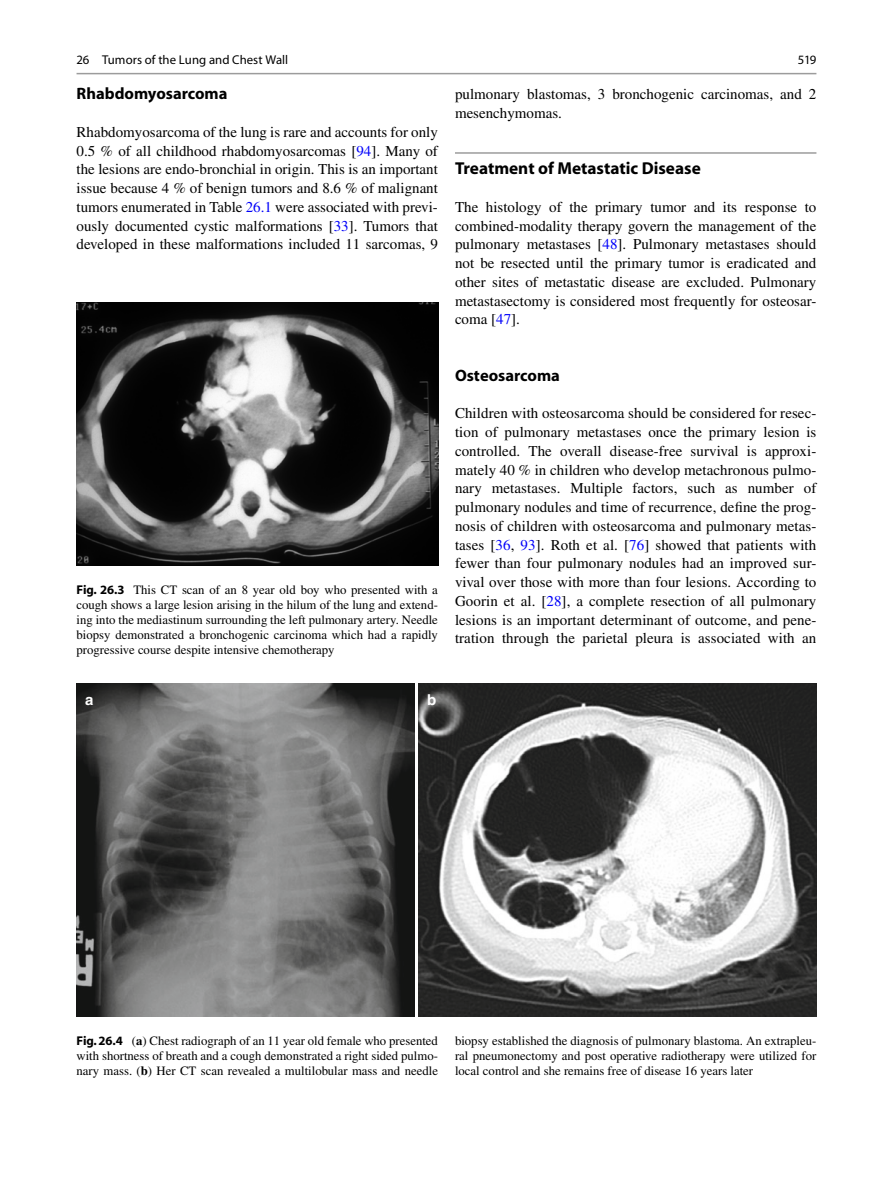
<style>
.page{position:relative;width:893px;height:1187px;background:#fff}
.page>*{position:absolute;margin:0;border:0;box-sizing:border-box;transform-origin:0 0}
.t1{font:700 17.25px "Wysytr Myriad";color:#000}
.t2{font:700 16.5px "Wysytr Myriad";color:#000}
.t3{font:15px/18.8px "Fwbnsp Times";color:#000;text-align:justify}
.t4{font:700 15px "Pspjbs Helvetica";color:#fff}
.t5{font:12.75px/15px "Fwbnsp Times";color:#000;text-align:justify}
.t6{font:12.75px "Lkylbm Myriad";letter-spacing:.005em;color:#000}
.s1{color:#0000fa}
.s2{font-family:"Wysytr Myriad";font-weight:700}
.s3{font-family:"Sqcghp Times";font-weight:700}
</style>
<div class="page">
<hr style="left:455px;top:152px;width:361px;height:2px;background:#9c9c9c">
<img style="left:77px;top:303px;width:361px;height:262px">
<img style="left:77px;top:684px;width:337px;height:332px">
<img style="left:419px;top:684px;width:397px;height:332px">
<hr style="left:77px;top:73px;width:739px;height:1px;background:#9c9c9c">
<p class="t6" style="left:77px;top:55px;width:213px">26 Tumors of the Lung and Chest Wall</p>
<p class="t2" style="left:77px;top:88px;width:153px">Rhabdomyosarcoma</p>
<p class="t3" style="left:77px;top:124px;width:363px">Rhabdomyosarcoma of the lung is rare and accounts for only 0.5 % of all childhood rhabdomyosarcomas [ <span class="s1">94</span> ]. Many of the lesions are endo-bronchial in origin. This is an important issue because 4 % of benign tumors and 8.6 % of malignant tumors enumerated in Table <span class="s1">26.1</span> were associated with previ&shy;ously documented cystic malformations [ <span class="s1">33</span> ]. Tumors that developed in these malformations included 11 sarcomas, 9</p>
<p class="t6" style="left:798px;top:55px;width:20px">519</p>
<p class="t3" style="left:455px;top:86px;width:363px">pulmonary blastomas, 3 bronchogenic carcinomas, and 2 mesenchymomas.</p>
<p class="t1" style="left:455px;top:162px;width:247px">Treatment of Metastatic Disease</p>
<p class="t3" style="left:455px;top:199px;width:363px">The histology of the primary tumor and its response to combined- modality therapy govern the management of the pulmonary metastases [ <span class="s1">48</span> ]. Pulmonary metastases should not be resected until the primary tumor is eradicated and other sites of metastatic disease are excluded. Pulmonary metastasectomy is considered most frequently for osteosar&shy;coma [ <span class="s1">47</span> ].</p>
<p class="t5" style="left:77px;top:583px;width:363px"><span class="s2">Fig. 26.3</span> This CT scan of an 8 year old boy who presented with a cough shows a large lesion arising in the hilum of the lung and extend&shy;ing into the mediastinum surrounding the left pulmonary artery. Needle biopsy demonstrated a bronchogenic carcinoma which had a rapidly progressive course despite intensive chemotherapy</p>
<p class="t4" style="left:85px;top:691px;width:10px">a</p>
<p class="t4" style="left:427px;top:691px;width:11px">b</p>
<p class="t2" style="left:455px;top:369px;width:106px">Osteosarcoma</p>
<p class="t3" style="left:455px;top:405px;width:363px">Children with osteosarcoma should be considered for resec&shy;tion of pulmonary metastases once the primary lesion is controlled. The overall disease-free survival is approxi&shy;mately 40 % in children who develop metachronous pulmo&shy;nary metastases. Multiple factors, such as number of pulmonary nodules and time of recurrence, define the prog&shy;nosis of children with osteosarcoma and pulmonary metas&shy;tases [ <span class="s1">36</span> , <span class="s1">93</span> ]. Roth et al. [ <span class="s1">76</span> ] showed that patients with fewer than four pulmonary nodules had an improved sur&shy;vival over those with more than four lesions. According to Goorin et al. [ <span class="s1">28</span> ], a complete resection of all pulmonary lesions is an important determinant of outcome, and pene&shy;tration through the parietal pleura is associated with an</p>
<p class="t5" style="left:77px;top:1034px;width:363px"><span class="s2">Fig. 26.4</span> ( <span class="s3">a</span> ) Chest radiograph of an 11 year old female who presented with shortness of breath and a cough demonstrated a right sided pulmo&shy;nary mass. ( <span class="s3">b</span> ) Her CT scan revealed a multilobular mass and needle</p>
<p class="t5" style="left:455px;top:1034px;width:363px">biopsy established the diagnosis of pulmonary blastoma. An extrapleu&shy;ral pneumonectomy and post operative radiotherapy were utilized for local control and she remains free of disease 16 years later</p>
</div>
